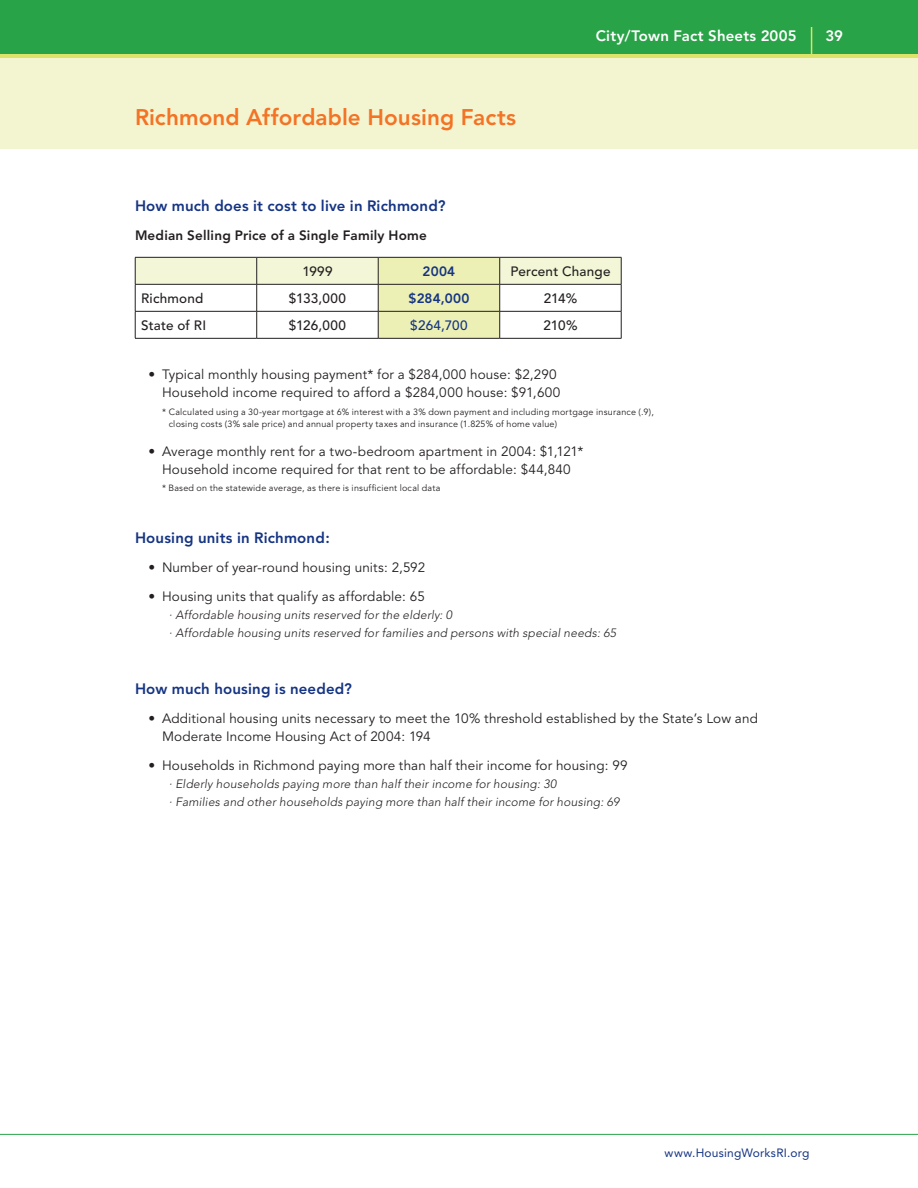
<style>
.page{position:relative;width:918px;height:1188px;background:#fff}
.page>*{position:absolute;margin:0;border:0;box-sizing:border-box;transform-origin:0 0}
.t1{font:800 22.5px "Avenir";letter-spacing:.005em;color:#f47325}
.main_bullet_style{font:800 15px "Avenir";letter-spacing:.01em;color:#153483}
.t2{font:800 15px "Avenir";letter-spacing:.01em;color:#fff}
.main_bullet_style-2{font:13.5px/18px "Avenir";letter-spacing:.01em;color:#231f20;text-align:right}
.t3{font:500 13.5px "Avenir";letter-spacing:.015em;color:#231f20}
.t4{font:800 13.5px "Avenir";letter-spacing:.015em;color:#231f20}
.t5{font:800 13.5px "Avenir";letter-spacing:.015em;color:#153483}
.t6{font:500 13.5px "Avenir";letter-spacing:.015em;color:#153483}
.main_bullet_style-3{font:italic 300 12px/18px "Avenir";letter-spacing:.015em;color:#231f20}
.t7{font:12px "Avenir";letter-spacing:.015em;color:#153483}
.main_bullet_style-4{font:9px/12px "Avenir";letter-spacing:.025em;color:#231f20}
</style>
<div class="page">
<div style="left:0;top:54px;width:918px;height:94px;background:#f3f5d1"></div>
<div style="left:0;top:0;width:918px;height:54px;background:#29a347"></div>
<hr style="left:0;top:54px;width:918px;height:3px;background:#dde269">
<svg style="left:135px;top:257px;width:487px;height:81px"></svg>
<hr style="left:135px;top:338px;width:122px;height:1px;background:#231f20">
<hr style="left:257px;top:338px;width:121px;height:1px;background:#231f20">
<hr style="left:378px;top:338px;width:122px;height:1px;background:#231f20">
<hr style="left:500px;top:338px;width:121px;height:1px;background:#231f20">
<svg style="left:811px;top:27px;width:1px;height:27px"></svg>
<hr style="left:0;top:1134px;width:918px;height:1px;background:#29a347">
<p class="t1" style="left:135px;top:104px;width:383px">Richmond Affordable Housing Facts</p>
<p class="t2" style="left:596px;top:26px;width:202px">City/Town Fact Sheets 2005</p>
<p class="t2" style="left:826px;top:26px;width:19px">39</p>
<p class="main_bullet_style" style="left:135px;top:197px;width:312px">How much does it cost to live in Richmond?</p>
<p class="t4" style="left:135px;top:228px;width:293px">Median Selling Price of a Single Family Home</p>
<p class="t3" style="left:302px;top:264px;width:32px">1999</p>
<p class="t5" style="left:423px;top:263px;width:34px">2004</p>
<p class="t3" style="left:510px;top:264px;width:102px">Percent Change</p>
<p class="t3" style="left:141px;top:291px;width:64px">Richmond</p>
<p class="t3" style="left:289px;top:291px;width:59px">$133,000</p>
<p class="t5" style="left:408px;top:290px;width:63px">$284,000</p>
<p class="t3" style="left:544px;top:291px;width:35px">214%</p>
<p class="t3" style="left:141px;top:318px;width:66px">State of RI</p>
<p class="t3" style="left:289px;top:318px;width:59px">$126,000</p>
<p class="t6" style="left:410px;top:318px;width:59px">$264,700</p>
<p class="t3" style="left:543px;top:318px;width:36px">210%</p>
<p class="main_bullet_style-2" style="left:148px;top:366px;width:413px">• Typical monthly housing payment* for a $284,000 house: $2,290<br>Household income required to afford a $284,000 house: $91,600</p>
<p class="main_bullet_style-4" style="left:169px;top:406px;width:487px;text-indent:-7px">* Calculated using a 30-year mortgage at 6% interest with a 3% down payment and including mortgage insurance (.9), closing costs (3% sale price) and annual property taxes and insurance (1.825% of home value)</p>
<p class="main_bullet_style-2" style="left:148px;top:442px;width:436px;text-align:center">• Average monthly rent for a two-bedroom apartment in 2004: $1,121*<br>Household income required for that rent to be affordable: $44,840</p>
<p class="main_bullet_style-4" style="left:162px;top:482px;width:280px">* Based on the statewide average, as there is insufficient local data</p>
<p class="main_bullet_style" style="left:135px;top:529px;width:196px">Housing units in Richmond:</p>
<p class="main_bullet_style-2" style="left:148px;top:559px;width:278px">• Number of year-round housing units: 2,592</p>
<p class="main_bullet_style-2" style="left:148px;top:587px;width:278px">• Housing units that qualify as affordable: 65</p>
<p class="main_bullet_style-3" style="left:169px;top:606px;width:449px">· Affordable housing units reserved for the elderly: 0<br>· Affordable housing units reserved for families and persons with special needs: 65</p>
<p class="main_bullet_style" style="left:135px;top:680px;width:218px">How much housing is needed?</p>
<p class="main_bullet_style-2" style="left:162px;top:710px;width:597px;text-align:left;text-indent:-14px">• Additional housing units necessary to meet the 10% threshold established by the State’s Low and<br>Moderate Income Housing Act of 2004: 194</p>
<p class="main_bullet_style-2" style="left:148px;top:757px;width:481px">• Households in Richmond paying more than half their income for housing: 99</p>
<p class="main_bullet_style-3" style="left:169px;top:775px;width:452px">· Elderly households paying more than half their income for housing: 30<br>· Families and other households paying more than half their income for housing: 69</p>
<p class="t7" style="left:665px;top:1146px;width:146px">www.HousingWorksRI.org</p>
</div>
